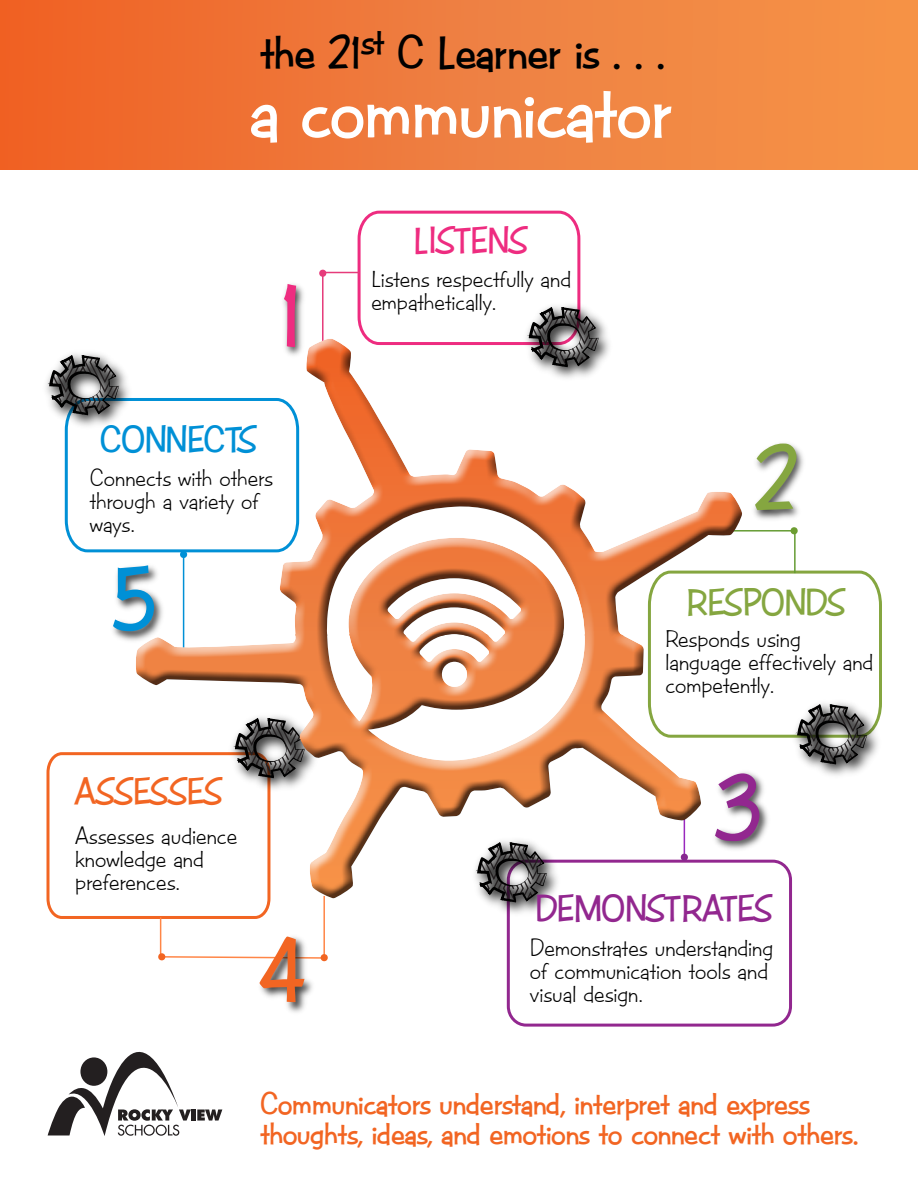
<style>
.page{position:relative;width:918px;height:1188px;background:#fff}
.page>*{position:absolute;margin:0;border:0;box-sizing:border-box;transform-origin:0 0}
.t1{font:700 87px "CAC Futura Casual";color:#ee2c80}
.t2{font:700 87px "CAC Futura Casual";color:#85a640}
.t3{font:700 87px "CAC Futura Casual";color:#0090d6}
.t4{font:700 87px "CAC Futura Casual";color:#f26522}
.t5{font:700 87px "CAC Futura Casual";color:#92278f}
.t6{font:700 72px "CAC Futura Casual";color:#fff}
.t7{font:700 45px "CAC Futura Casual";color:#000}
.t8{font:700 36px "CAC Futura Casual";letter-spacing:-.02em;color:#92278f}
.t9{font:700 36px "CAC Futura Casual";color:#85a640}
.t10{font:700 36px "CAC Futura Casual";letter-spacing:-.015em;color:#0090d6}
.t11{font:700 36px "CAC Futura Casual";color:#f26522}
.t12{font:700 36px "CAC Futura Casual";letter-spacing:-.015em;color:#ee2c80}
.t13{font:700 30px/30px "CAC Futura Casual";color:#f26522}
.t14{font:24px/23.1px "CAC Futura Casual";color:#000}
</style>
<div class="page">
<div style="left:0;top:0;width:918px;height:170px;background:linear-gradient(to right,#ed6329,#f4964d)"></div>
<div style="left:507px;top:860px;width:285px;height:167px;border:3px solid #92278f;border-radius:18px"></div>
<hr style="left:322px;top:273px;width:2px;height:71px;background:#e63b7a">
<hr style="left:321px;top:272px;width:38px;height:1px;background:#e63b7a">
<svg style="left:319px;top:269px;width:8px;height:8px"></svg>
<hr style="left:160px;top:917px;width:1px;height:41px;background:#ff8647">
<hr style="left:323px;top:896px;width:2px;height:59px;background:#ff8647">
<svg style="left:158px;top:953px;width:170px;height:9px"></svg>
<svg style="left:356px;top:210px;width:243px;height:128px"></svg>
<svg style="left:48px;top:354px;width:88px;height:199px"></svg>
<svg style="left:46px;top:752px;width:225px;height:168px"></svg>
<svg style="left:483px;top:898px;width:64px;height:4px"></svg>
<svg style="left:742px;top:569px;width:140px;height:195px"></svg>
<img style="left:283px;top:284px;width:21px;height:54px">
<img style="left:747px;top:443px;width:57px;height:113px">
<img style="left:106px;top:548px;width:30px;height:93px">
<img style="left:252px;top:937px;width:64px;height:76px">
<img style="left:742px;top:758px;width:32px;height:106px">
<hr style="left:191px;top:1110px;width:4px;height:11px;background:#231f20">
<svg style="left:197px;top:1110px;width:25px;height:11px"></svg>
<svg style="left:48px;top:1052px;width:143px;height:84px"></svg>
<svg style="left:136px;top:344px;width:606px;height:554px"></svg>
<h3 class="t7" style="left:261px;top:23px;width:406px">the 21<sup>st</sup> C Learner is . . .</h3>
<h2 class="t6" style="left:250px;top:65px;width:424px">a communicator</h2>
<h1 class="t1" style="left:280px;top:259px;width:23px">1</h1>
<h3 class="t10" style="left:100px;top:416px;width:159px">CONNECTS</h3>
<p class="t14" style="left:90px;top:468px;width:185px">Connects with others through a variety of ways.</p>
<h1 class="t3" style="left:114px;top:543px;width:42px">5</h1>
<h3 class="t11" style="left:75px;top:769px;width:149px">ASSESSES</h3>
<p class="t14" style="left:75px;top:826px;width:163px">Assesses audience knowledge and preferences.</p>
<h1 class="t4" style="left:260px;top:916px;width:45px">4</h1>
<h3 class="t12" style="left:414px;top:217px;width:116px">LISTENS</h3>
<p class="t14" style="left:371px;top:268px;width:201px">Listens respectfully and empathetically.</p>
<h1 class="t2" style="left:754px;top:423px;width:44px">2</h1>
<h3 class="t9" style="left:687px;top:580px;width:161px">RESPONDS</h3>
<p class="t14" style="left:665px;top:628px;width:209px">Responds using language effectively and competently.</p>
<h1 class="t5" style="left:716px;top:753px;width:47px">3</h1>
<h3 class="t8" style="left:535px;top:886px;width:239px">DEMONSTRATES</h3>
<p class="t14" style="left:530px;top:938px;width:245px">Demonstrates understanding of communication tools and visual design.</p>
<p class="t13" style="left:261px;top:1090px;width:600px">Communicators understand, interpret and express thoughts, ideas, and emotions to connect with others.</p>
</div>
